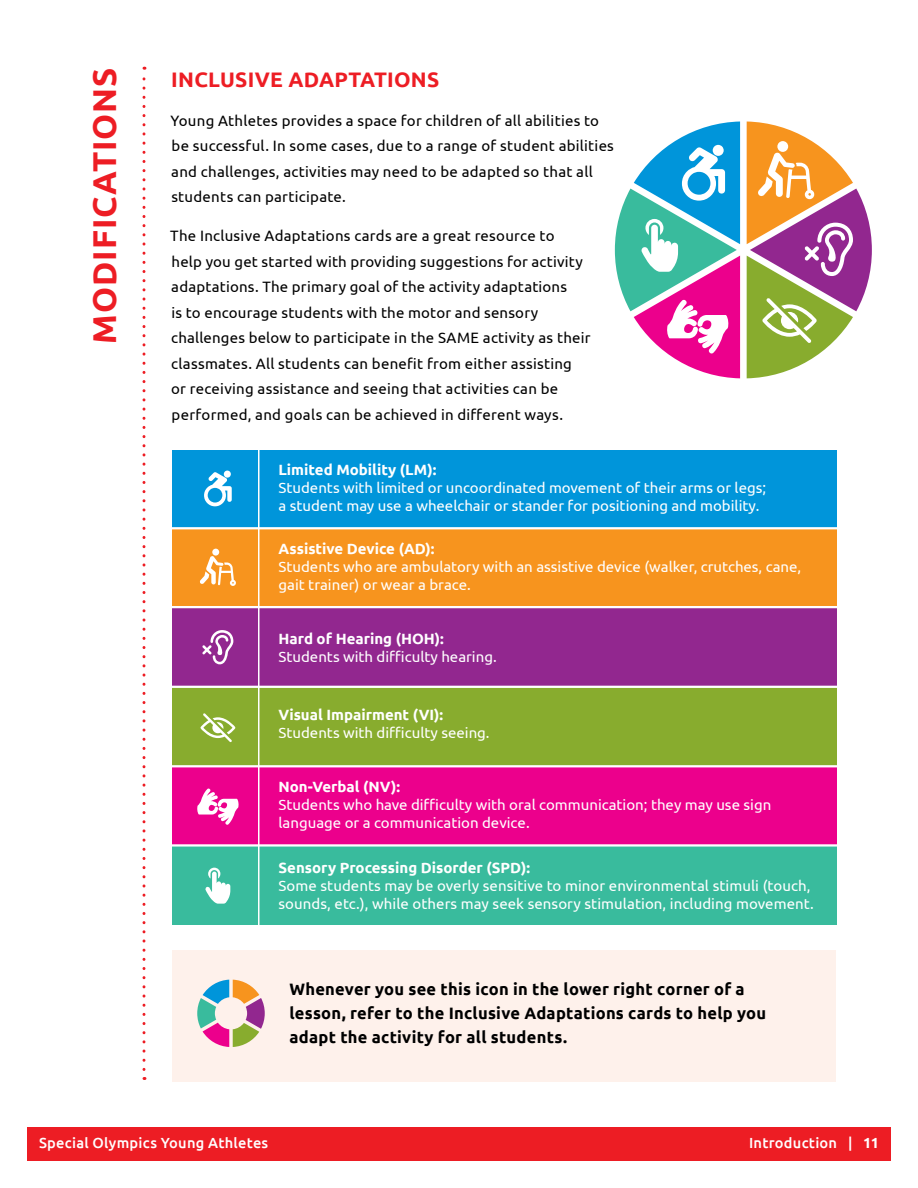
<style>
.page{position:relative;width:918px;height:1188px;background:#fff}
.page>*{position:absolute;margin:0;border:0;box-sizing:border-box;transform-origin:0 0}
.t1{font:700 33px "Ubuntu";letter-spacing:.03em;color:#ed1d24}
.t2{font:700 21px "Ubuntu";letter-spacing:.015em;color:#ed1d24}
.t3{font:700 16.5px/24px "Ubuntu";letter-spacing:.015em;color:#000}
.t4{font:15px/25.5px "Ubuntu";letter-spacing:.015em;color:#000}
.t5{font:14.85px/18px "Ubuntu";color:#fff}
.t6{font:700 14.85px "Ubuntu";color:#fff}
.t7{font:500 14.7px "Ubuntu";letter-spacing:.015em;color:#fff}
.s1{font-weight:700}
</style>
<div class="page">
<div style="left:27px;top:1127px;width:864px;height:34px;background:#ed1d24"></div>
<div style="left:172px;top:450px;width:665px;height:78px;background:#0095da"></div>
<div style="left:172px;top:529px;width:665px;height:78px;background:#f7941e"></div>
<div style="left:172px;top:608px;width:665px;height:79px;background:#92278f"></div>
<div style="left:172px;top:688px;width:665px;height:78px;background:#88ac2e"></div>
<div style="left:172px;top:767px;width:665px;height:78px;background:#ec008c"></div>
<div style="left:172px;top:846px;width:665px;height:78px;background:#39bb9d"></div>
<hr style="left:258px;top:442px;width:2px;height:512px;background:#fff">
<svg style="left:197px;top:789px;width:42px;height:36px"></svg>
<div style="left:212px;top:549px;width:7px;height:7px;background:#fff;border-radius:50%"></div>
<svg style="left:200px;top:556px;width:36px;height:30px"></svg>
<svg style="left:204px;top:471px;width:28px;height:35px"></svg>
<svg style="left:205px;top:868px;width:25px;height:36px"></svg>
<svg style="left:200px;top:713px;width:35px;height:29px"></svg>
<svg style="left:202px;top:630px;width:31px;height:34px"></svg>
<hr style="left:160px;top:844px;width:696px;height:3px;background:#fff">
<hr style="left:160px;top:765px;width:696px;height:2px;background:#fff">
<hr style="left:160px;top:686px;width:696px;height:2px;background:#fff">
<hr style="left:160px;top:606px;width:696px;height:2px;background:#fff">
<hr style="left:160px;top:527px;width:696px;height:2px;background:#fff">
<svg style="left:142px;top:67px;width:4px;height:1002px"></svg>
<svg style="left:615px;top:122px;width:125px;height:256px"></svg>
<svg style="left:747px;top:122px;width:125px;height:256px"></svg>
<div style="left:172px;top:950px;width:664px;height:132px;background:#fef1eb"></div>
<svg style="left:197px;top:980px;width:68px;height:67px"></svg>
<h1 class="t1" style="left:85px;top:344px;width:278px;rotate:-90deg">MODIFICATIONS</h1>
<h2 class="t2" style="left:171px;top:67px;width:270px">INCLUSIVE ADAPTATIONS</h2>
<p class="t4" style="left:171px;top:107px;width:445px">Young Athletes provides a space for children of all abilities to be successful. In some cases, due to a range of student abilities and challenges, activities may need to be adapted so that all students can participate.</p>
<p class="t4" style="left:170px;top:223px;width:422px">The Inclusive Adaptations cards are a great resource to<br>help you get started with providing suggestions for activity adaptations. The primary goal of the activity adaptations<br>is to encourage students with the motor and sensory challenges below to participate in the SAME activity as their classmates. All students can benefit from either assisting<br>or receiving assistance and seeing that activities can be performed, and goals can be achieved in different ways.</p>
<p class="t6" style="left:279px;top:461px;width:159px">Limited Mobility (LM):</p>
<p class="t5" style="left:279px;top:479px;width:489px">Students with limited or uncoordinated movement of their arms or legs; a student may use a wheelchair or stander for positioning and mobility.</p>
<p class="t6" style="left:279px;top:540px;width:158px">Assistive Device (AD):</p>
<p class="t5" style="left:279px;top:557px;width:524px">Students who are ambulatory with an assistive device (walker, crutches, cane, gait trainer) or wear a brace.</p>
<p class="t6" style="left:279px;top:630px;width:167px">Hard of Hearing (HOH):</p>
<p class="t5" style="left:279px;top:647px;width:220px">Students with difficulty hearing.</p>
<p class="t6" style="left:279px;top:706px;width:166px">Visual Impairment (VI):</p>
<p class="t5" style="left:279px;top:724px;width:213px">Students with difficulty seeing.</p>
<p class="t6" style="left:279px;top:777px;width:123px">Non-Verbal (NV):</p>
<p class="t5" style="left:279px;top:795px;width:494px">Students who have difficulty with oral communication; they may use sign language or a communication device.</p>
<p class="t6" style="left:279px;top:859px;width:253px">Sensory Processing Disorder (SPD):</p>
<p class="t5" style="left:279px;top:876px;width:537px">Some students may be overly sensitive to minor environmental stimuli (touch, sounds, etc.), while others may seek sensory stimulation, including movement.</p>
<p class="t3" style="left:290px;top:977px;width:478px">Whenever you see this icon in the lower right corner of a lesson, refer to the Inclusive Adaptations cards to help you adapt the activity for all students.</p>
<p class="t7" style="left:39px;top:1134px;width:231px">Special Olympics Young Athletes</p>
<p class="t7" style="left:749px;top:1134px;width:131px">Introduction | <span class="s1">11</span></p>
</div>
